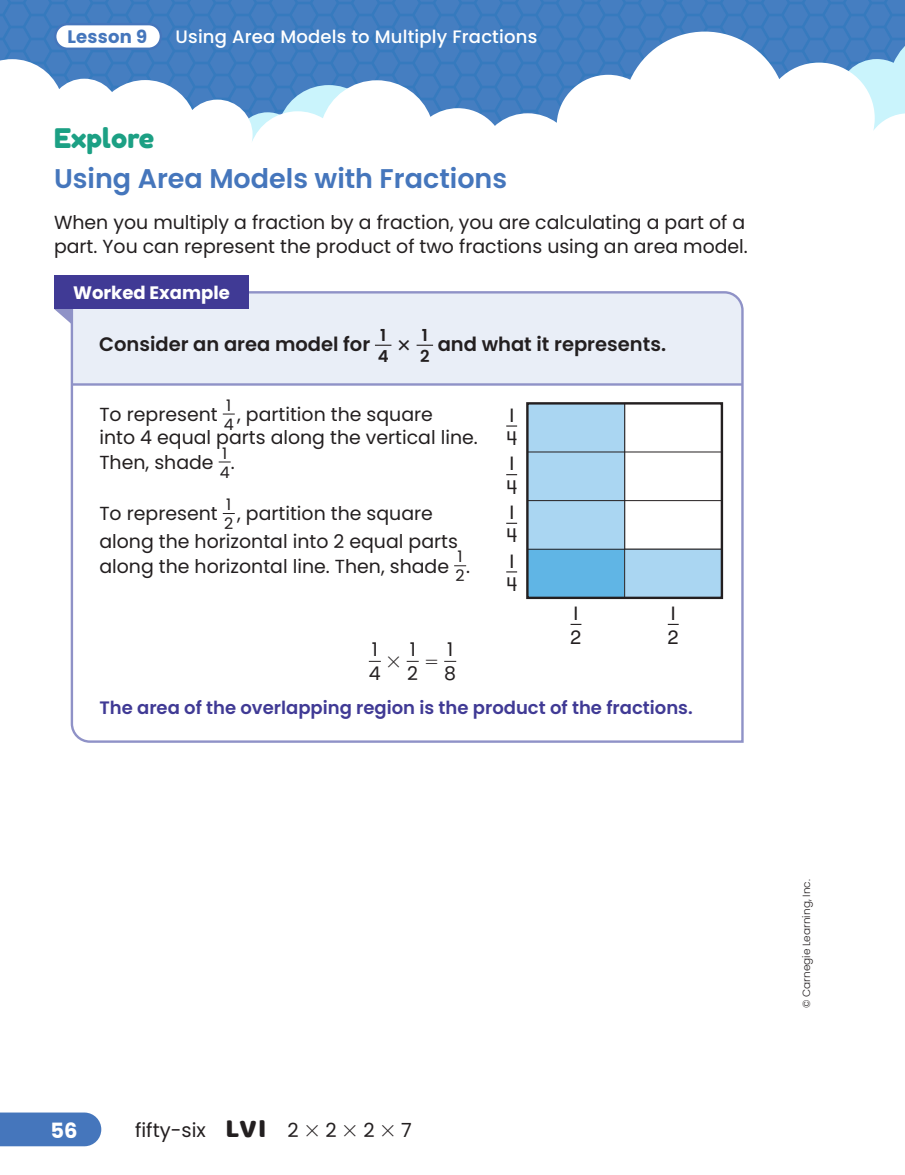
<style>
.page{position:relative;width:905px;height:1175px;background:#fff}
.page>*{position:absolute;margin:0;border:0;box-sizing:border-box;transform-origin:0 0}
.t1{font:600 27px "Poppins";color:#4576bc}
.t2{font:27px "Fredoka One";color:#1ca084}
.t3{font:700 21px "Poppins";color:#fff}
.t4{font:600 19.5px "Poppins";color:#231f20}
.t5{font:19.5px "Poppins";color:#231f20}
.t6{font:19.5px/23.4px "Helvetica Textbook Pro";color:#231f20}
.t7{font:18.9px/24px "Poppins";color:#231f20}
.t8{font:600 18px "Poppins";color:#403a95}
.t9{font:500 18px "Poppins";letter-spacing:.01em;color:#fff}
.t10{font:700 18px "Poppins";color:#fff}
.t11{font:700 18px "Poppins";letter-spacing:.01em;color:#4576bc}
.t12{font:600 16.5px/21px "Poppins";color:#231f20}
.t13{font:15.9px/19px "Poppins";color:#231f20}
.t14{font:300 10.5px "Poppins";color:#231f20}
.s1{font-family:"Baloo Bhaina";font-size:27px}
</style>
<div class="page">
<div style="left:0;top:0;width:904px;height:128px;background:linear-gradient(to right,#427dc0,#427dc0)"></div>
<svg style="left:0;top:59px;width:233px;height:21px"></svg>
<svg style="left:366px;top:80px;width:26px;height:48px"></svg>
<svg style="left:0;top:80px;width:366px;height:61px"></svg>
<svg style="left:712px;top:26px;width:192px;height:6px"></svg>
<svg style="left:392px;top:32px;width:512px;height:99px"></svg>
<div style="left:0;top:1112px;width:101px;height:34px;background:#4576bc"></div>
<div style="left:55px;top:24px;width:106px;height:25px;background:#fff;border-radius:12px"></div>
<div style="left:54px;top:23px;width:108px;height:27px;border:2px solid #4576bc;border-radius:12px"></div>
<svg style="left:70px;top:291px;width:674px;height:452px"></svg>
<svg style="left:375px;top:345px;width:16px;height:1px"></svg>
<svg style="left:416px;top:345px;width:17px;height:1px"></svg>
<svg style="left:54px;top:309px;width:17px;height:15px"></svg>
<div style="left:54px;top:275px;width:195px;height:34px;background:#403a95"></div>
<svg style="left:223px;top:414px;width:12px;height:1px"></svg>
<svg style="left:219px;top:461px;width:12px;height:1px"></svg>
<svg style="left:223px;top:513px;width:12px;height:1px"></svg>
<svg style="left:454px;top:565px;width:12px;height:1px"></svg>
<svg style="left:369px;top:661px;width:12px;height:1px"></svg>
<svg style="left:406px;top:661px;width:12px;height:1px"></svg>
<svg style="left:444px;top:661px;width:12px;height:1px"></svg>
<div style="left:624px;top:403px;width:98px;height:146px;background:#fff"></div>
<div style="left:527px;top:403px;width:97px;height:49px;background:#aad6f2"></div>
<div style="left:527px;top:452px;width:97px;height:48px;background:#aad6f2"></div>
<div style="left:527px;top:500px;width:97px;height:49px;background:#aad6f2"></div>
<div style="left:527px;top:549px;width:97px;height:49px;background:#60b5e5"></div>
<div style="left:624px;top:549px;width:98px;height:49px;background:#aad6f2"></div>
<div style="left:526px;top:402px;width:197px;height:197px;border:2px solid #231f20"></div>
<hr style="left:527px;top:451px;width:195px;height:1px;background:#231f20">
<hr style="left:527px;top:500px;width:195px;height:1px;background:#231f20">
<hr style="left:527px;top:549px;width:195px;height:1px;background:#231f20">
<hr style="left:624px;top:403px;width:1px;height:195px;background:#231f20">
<svg style="left:426px;top:660px;width:11px;height:4px"></svg>
<svg style="left:399px;top:340px;width:10px;height:10px"></svg>
<svg style="left:388px;top:656px;width:11px;height:11px"></svg>
<p class="t11" style="left:68px;top:26px;width:81px">Lesson 9</p>
<p class="t9" style="left:176px;top:26px;width:363px">Using Area Models to Multiply Fractions</p>
<h1 class="t2" style="left:54px;top:121px;width:102px">Explore</h1>
<h1 class="t1" style="left:54px;top:163px;width:454px">Using Area Models with Fractions</h1>
<p class="t7" style="left:54px;top:211px;width:695px">When you multiply a fraction by a fraction, you are calculating a part of a part. You can represent the product of two fractions using an area model.</p>
<p class="t10" style="left:73px;top:282px;width:158px">Worked Example</p>
<p class="t4" style="left:99px;top:333px;width:273px">Consider an area model for</p>
<p class="t12" style="left:378px;top:325px;width:12px">1<br>4</p>
<p class="t12" style="left:420px;top:325px;width:11px">1<br>2</p>
<p class="t4" style="left:437px;top:333px;width:230px">and what it represents.</p>
<p class="t7" style="left:99px;top:402px;width:120px">To represent</p>
<p class="t13" style="left:224px;top:395px;width:12px">1<br>4</p>
<p class="t7" style="left:99px;top:403px;width:380px;line-height:22.6px;text-indent:138px">, partition the square<br>into 4 equal parts along the vertical line.</p>
<p class="t7" style="left:99px;top:450px;width:116px">Then, shade</p>
<p class="t13" style="left:220px;top:443px;width:12px">1<br>4</p>
<p class="t7" style="left:231px;top:450px;width:5px">.</p>
<p class="t7" style="left:99px;top:502px;width:120px">To represent</p>
<p class="t13" style="left:224px;top:495px;width:11px">1<br>2</p>
<p class="t7" style="left:99px;top:500px;width:360px;line-height:27px;text-indent:138px">, partition the square along the horizontal into 2 equal parts</p>
<p class="t7" style="left:99px;top:554px;width:351px">along the horizontal line. Then, shade</p>
<p class="t13" style="left:455px;top:547px;width:11px">1<br>2</p>
<p class="t7" style="left:466px;top:554px;width:5px">.</p>
<p class="t6" style="left:506px;top:403px;width:12px">1<br>4</p>
<p class="t6" style="left:506px;top:451px;width:12px">1<br>4</p>
<p class="t6" style="left:506px;top:500px;width:12px">1<br>4</p>
<p class="t6" style="left:506px;top:549px;width:12px">1<br>4</p>
<p class="t6" style="left:570px;top:601px;width:12px">1<br>2</p>
<p class="t6" style="left:668px;top:601px;width:12px">1<br>2</p>
<p class="t7" style="left:369px;top:637px;width:13px">1<br>4</p>
<p class="t7" style="left:407px;top:637px;width:12px">1<br>2</p>
<p class="t7" style="left:444px;top:637px;width:13px">1<br>8</p>
<p class="t8" style="left:99px;top:697px;width:595px">The area of the overlapping region is the product of the fractions.</p>
<p class="t3" style="left:51px;top:1118px;width:29px">56</p>
<p class="t5" style="left:135px;top:1119px;width:278px">fifty-six <span class="s1">LVI</span> 2 ✓ 2 ✓ 2 ✓ 7</p>
<p class="t14" style="left:800px;top:1008px;width:131px;rotate:-90deg">© Carnegie Learning, Inc.</p>
</div>
